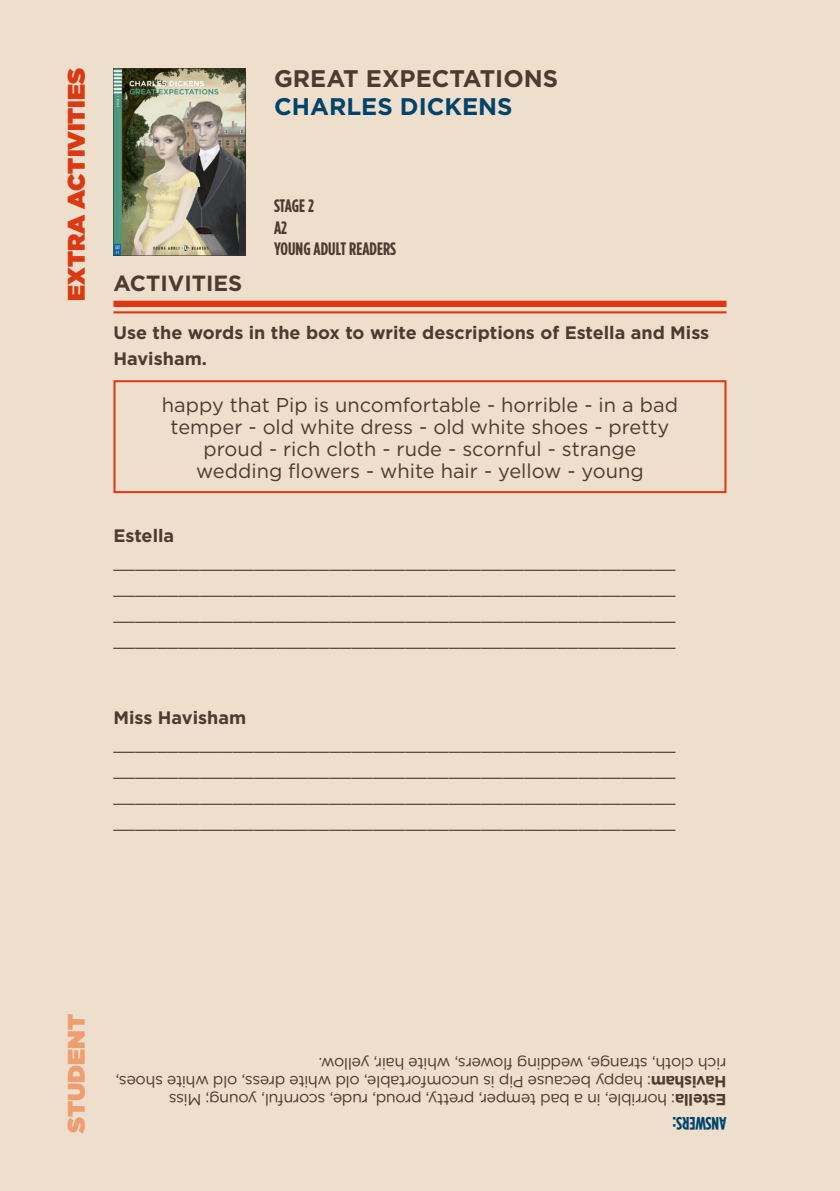
<style>
.page{position:relative;width:840px;height:1191px;background:#fff}
.page>*{position:absolute;margin:0;border:0;box-sizing:border-box;transform-origin:0 0}
.t1{font:700 24px "Gotham HTF";color:#4c3b30}
.t2{font:900 24px "Gotham HTF";color:#da3914}
.t3{font:700 24px "Gotham HTF";color:#00446b}
.t4{font:900 24px "Gotham HTF";color:#ef9e71}
.t5{font:700 22px "Gotham HTF";color:#4c3b30}
.t6{font:20px/22px "Gotham HTF";color:#4c3b30;text-align:center}
.t7{font:18px/26px "Gotham HTF";color:#4c3b30;text-align:justify}
.t8{font:700 18px/26px "Gotham HTF";color:#4c3b30}
.t9{font:700 condensed 18px/21.6px "Gotham HTF";color:#4c3b30}
.t10{font:700 condensed 18px "Gotham HTF";color:#00446b}
.t11{font:16px/18px "Gotham HTF";letter-spacing:-.025em;color:#4c3b30}
.s1{font-weight:700}
</style>
<div class="page">
<div style="left:0;top:0;width:839px;height:1191px;background:#eedecc"></div>
<img style="left:113px;top:68px;width:132px;height:187px">
<div style="left:113px;top:301px;width:613px;height:6px;background:#da3914"></div>
<hr style="left:113px;top:311px;width:613px;height:2px;background:#da3914">
<div style="left:113px;top:380px;width:613px;height:113px;border:2px solid #da3914"></div>
<h1 class="t2" style="left:62px;top:301px;width:234px;rotate:-90deg">EXTRA ACTIVITIES</h1>
<h1 class="t1" style="left:274px;top:65px;width:285px">GREAT EXPECTATIONS</h1>
<h1 class="t3" style="left:274px;top:93px;width:240px">CHARLES DICKENS</h1>
<p class="t9" style="left:274px;top:194px;width:123px">STAGE 2<br>A2<br>YOUNG ADULT READERS</p>
<p class="t5" style="left:113px;top:270px;width:130px">ACTIVITIES</p>
<p class="t8" style="left:113px;top:319px;width:597px">Use the words in the box to write descriptions of Estella and Miss<br>Havisham.</p>
<p class="t6" style="left:162px;top:394px;width:517px">happy that Pip is uncomfortable - horrible - in a bad temper - old white dress - old white shoes - pretty proud - rich cloth - rude - scornful - strange wedding flowers - white hair - yellow - young</p>
<p class="t8" style="left:113px;top:522px;width:62px">Estella</p>
<p class="t7" style="left:113px;top:548px;width:563px">____________________________________________________ ____________________________________________________ ____________________________________________________ ____________________________________________________</p>
<p class="t8" style="left:113px;top:704px;width:134px">Miss Havisham</p>
<p class="t7" style="left:113px;top:730px;width:563px">____________________________________________________ ____________________________________________________ ____________________________________________________ ____________________________________________________</p>
<h1 class="t4" style="left:62px;top:1132px;width:120px;rotate:-90deg">STUDENT</h1>
<p class="t11" style="left:726px;top:1108px;width:612px;rotate:-180deg"><span class="s1">Estella</span>: horrible, in a bad temper, pretty, proud, rude, scornful, young; Miss<br><span class="s1">Havisham</span>: happy because Pip is uncomfortable, old white dress, old white shoes, rich cloth, strange, wedding flowers, white hair, yellow.</p>
<p class="t10" style="left:726px;top:1133px;width:56px;rotate:-180deg">ANSWERS:</p>
</div>
